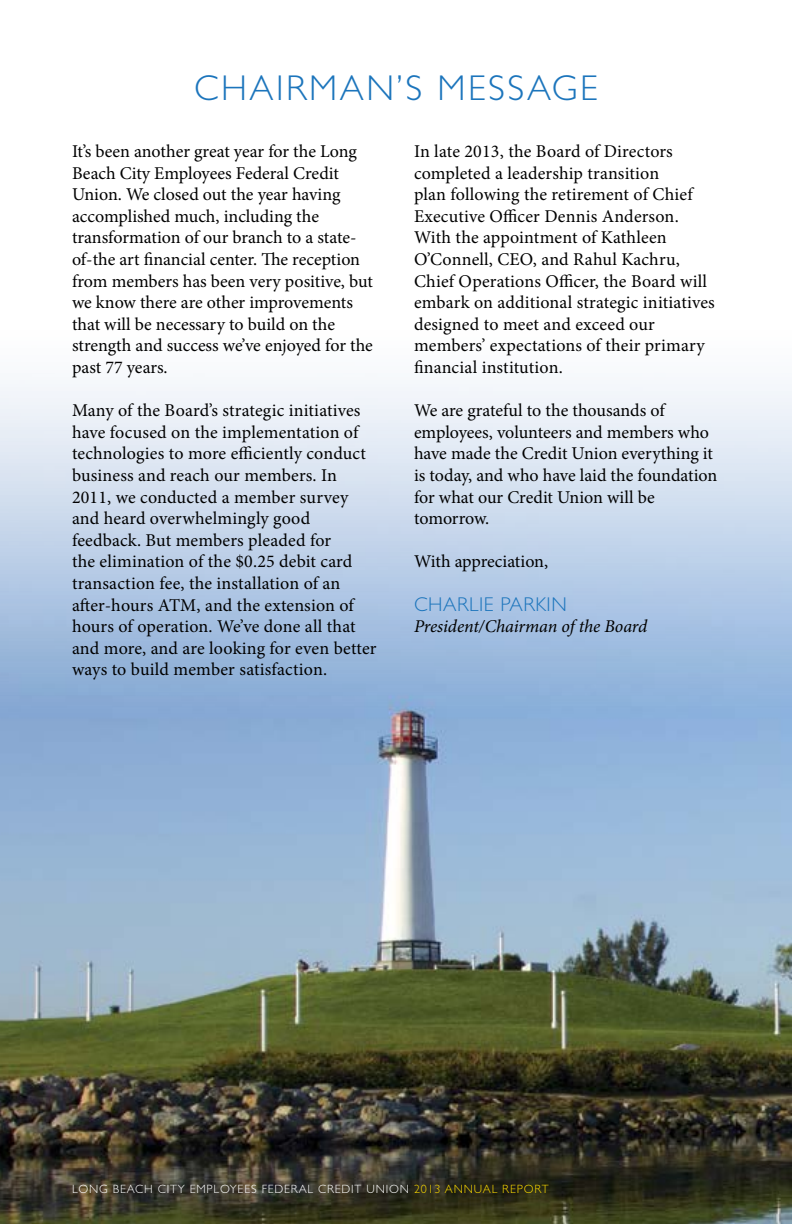
<style>
.page{position:relative;width:792px;height:1224px;background:#fff}
.page>*{position:absolute;margin:0;border:0;box-sizing:border-box;transform-origin:0 0}
.t1{font:300 36px "Gill Sans";letter-spacing:.07em;color:#1c75bc}
.t2{font:300 20px "Gill Sans";letter-spacing:.03em;color:#1c75bc}
.t3{font:18px/21.6px "Minion Pro";letter-spacing:.005em;color:#000}
.t4{font:italic 18px "Minion Pro";letter-spacing:-.01em;color:#000}
.t5{font:300 12px "Gill Sans";letter-spacing:.07em;color:#fff}
.s1{color:#fd0}
</style>
<div class="page">
<img style="left:0;top:384px;width:792px;height:840px">
<h2 class="t1" style="left:194px;top:67px;width:405px">CHAIRMAN’S MESSAGE</h2>
<p class="t3" style="left:72px;top:141px;width:302px">It’s been another great year for the Long Beach City Employees Federal Credit Union. We closed out the year having accomplished much, including the transformation of our branch to a state&shy;of-the art fnancial center. Te reception from members has been very positive, but we know there are other improvements that will be necessary to build on the strength and success we’ve enjoyed for the past 77 years.</p>
<p class="t3" style="left:72px;top:400px;width:306px">Many of the Board’s strategic initiatives have focused on the implementation of technologies to more efciently conduct business and reach our members. In 2011, we conducted a member survey and heard overwhelmingly good feedback. But members pleaded for<br>the elimination of the $0.25 debit card transaction fee, the installation of an afer-hours ATM, and the extension of hours of operation. We’ve done all that and more, and are looking for even better ways to build member satisfaction.</p>
<p class="t3" style="left:414px;top:141px;width:302px">In late 2013, the Board of Directors completed a leadership transition<br>plan following the retirement of Chief Executive Ofcer Dennis Anderson.<br>With the appointment of Kathleen O’Connell, CEO, and Rahul Kachru, Chief Operations Ofcer, the Board will embark on additional strategic initiatives designed to meet and exceed our members’ expectations of their primary fnancial institution.</p>
<p class="t3" style="left:414px;top:400px;width:305px">We are grateful to the thousands of employees, volunteers and members who have made the Credit Union everything it is today, and who have laid the foundation for what our Credit Union will be tomorrow.</p>
<p class="t3" style="left:414px;top:551px;width:136px">With appreciation,</p>
<p class="t2" style="left:414px;top:593px;width:154px">CHARLIE PARKIN</p>
<p class="t4" style="left:414px;top:614px;width:235px">President/Chairman of the Board</p>
<p class="t5" style="left:72px;top:1182px;width:478px">LONG BEACH CITY EMPLOYEES FEDERAL CREDIT UNION <span class="s1">2013 ANNUAL REPORT</span></p>
</div>
